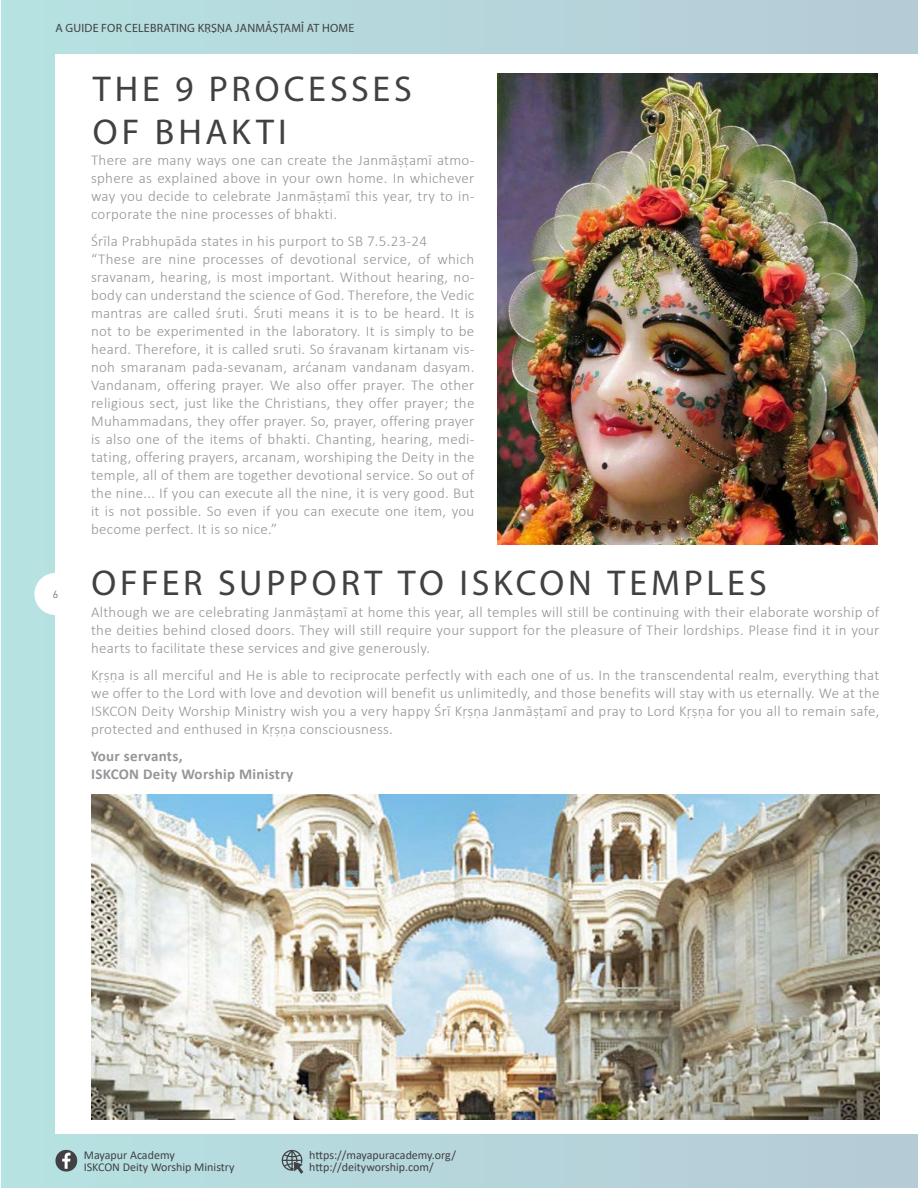
<style>
.page{position:relative;width:918px;height:1188px;background:#fff}
.page>*{position:absolute;margin:0;border:0;box-sizing:border-box;transform-origin:0 0}
.t1{font:36px/43.2px "Myriad Pro";letter-spacing:.105em;color:#414042}
.t2{font:300 15px/18px "Calibri";letter-spacing:.02em;color:#939598;text-align:justify}
.t3{font:700 15px/18px "Calibri";letter-spacing:.02em;color:#939598}
.t4{font:12px "Calibri";color:#414042}
.t5{font:12px "Myriad Pro";letter-spacing:.015em;color:#414042}
.t6{font:300 10.5px "DIN Pro";color:#414042}
</style>
<div class="page">
<div style="left:2px;top:0;width:916px;height:1188px;background:linear-gradient(to right,#b6e2e2,#b6cbd6)"></div>
<div style="left:56px;top:54px;width:862px;height:1080px;background:#fff"></div>
<div style="left:34px;top:573px;width:43px;height:42px;background:#fff;border-radius:50%"></div>
<svg style="left:56px;top:1150px;width:21px;height:22px"></svg>
<svg style="left:282px;top:1150px;width:21px;height:24px"></svg>
<img style="left:497px;top:74px;width:380px;height:470px">
<img style="left:91px;top:795px;width:788px;height:324px">
<p class="t5" style="left:56px;top:20px;width:300px">A GUIDE FOR CELEBRATING KRSNA JANMASTAMI AT HOME</p>
<h1 class="t1" style="left:93px;top:67px;width:321px">THE 9 PROCESSES<br>OF BHAKTI</h1>
<p class="t6" style="left:53px;top:588px;width:7px">6</p>
<p class="t2" style="left:91px;top:151px;width:385px">There are many ways one can create the Janmāṣṭamī atmo&shy;sphere as explained above in your own home. In whichever way you decide to celebrate Janmāṣṭamī this year, try to in&shy;corporate the nine processes of bhakti.</p>
<p class="t2" style="left:91px;top:232px;width:385px;text-align:left">Śrīla Prabhupāda states in his purport to SB 7.5.23-24 “These are nine processes of devotional service, of which sravanam, hearing, is most important. Without hearing, no&shy;body can understand the science of God. Therefore, the Vedic mantras are called śruti. Śruti means it is to be heard. It is not to be experimented in the laboratory. It is simply to be heard. Therefore, it is called sruti. So śravanam kirtanam vis&shy;noh smaranam pada-sevanam, arćanam vandanam dasyam.<br>Vandanam, offering prayer. We also offer prayer. The other religious sect, just like the Christians, they offer prayer; the Muhammadans, they offer prayer. So, prayer, offering prayer is also one of the items of bhakti. Chanting, hearing, medi&shy;tating, offering prayers, arcanam, worshiping the Deity in the temple, all of them are together devotional service. So out of the nine... If you can execute all the nine, it is very good. But it is not possible. So even if you can execute one item, you become perfect. It is so nice.”</p>
<h1 class="t1" style="left:91px;top:560px;width:677px">OFFER SUPPORT TO ISKCON TEMPLES</h1>
<p class="t2" style="left:91px;top:603px;width:790px">Although we are celebrating Janmāṣṭamī at home this year, all temples will still be continuing with their elaborate worship of the deities behind closed doors. They will still require your support for the pleasure of Their lordships. Please find it in your hearts to facilitate these services and give generously.</p>
<p class="t2" style="left:91px;top:666px;width:790px">Kṛṣṇa is all merciful and He is able to reciprocate perfectly with each one of us. In the transcendental realm, everything that we offer to the Lord with love and devotion will benefit us unlimitedly, and those benefits will stay with us eternally. We at the ISKCON Deity Worship Ministry wish you a very happy Śrī Kṛṣṇa Janmāṣṭamī and pray to Lord Kṛṣṇa for you all to remain safe, protected and enthused in Kṛṣṇa consciousness.</p>
<p class="t3" style="left:91px;top:746px;width:204px">Your servants,<br>ISKCON Deity Worship Ministry</p>
<p class="t4" style="left:84px;top:1147px;width:93px">Mayapur Academy</p>
<p class="t4" style="left:309px;top:1147px;width:148px">https://mayapuracademy.org/</p>
<p class="t4" style="left:84px;top:1159px;width:152px">ISKCON Deity Worship Ministry</p>
<p class="t4" style="left:309px;top:1159px;width:126px">http://deityworship.com/</p>
</div>
